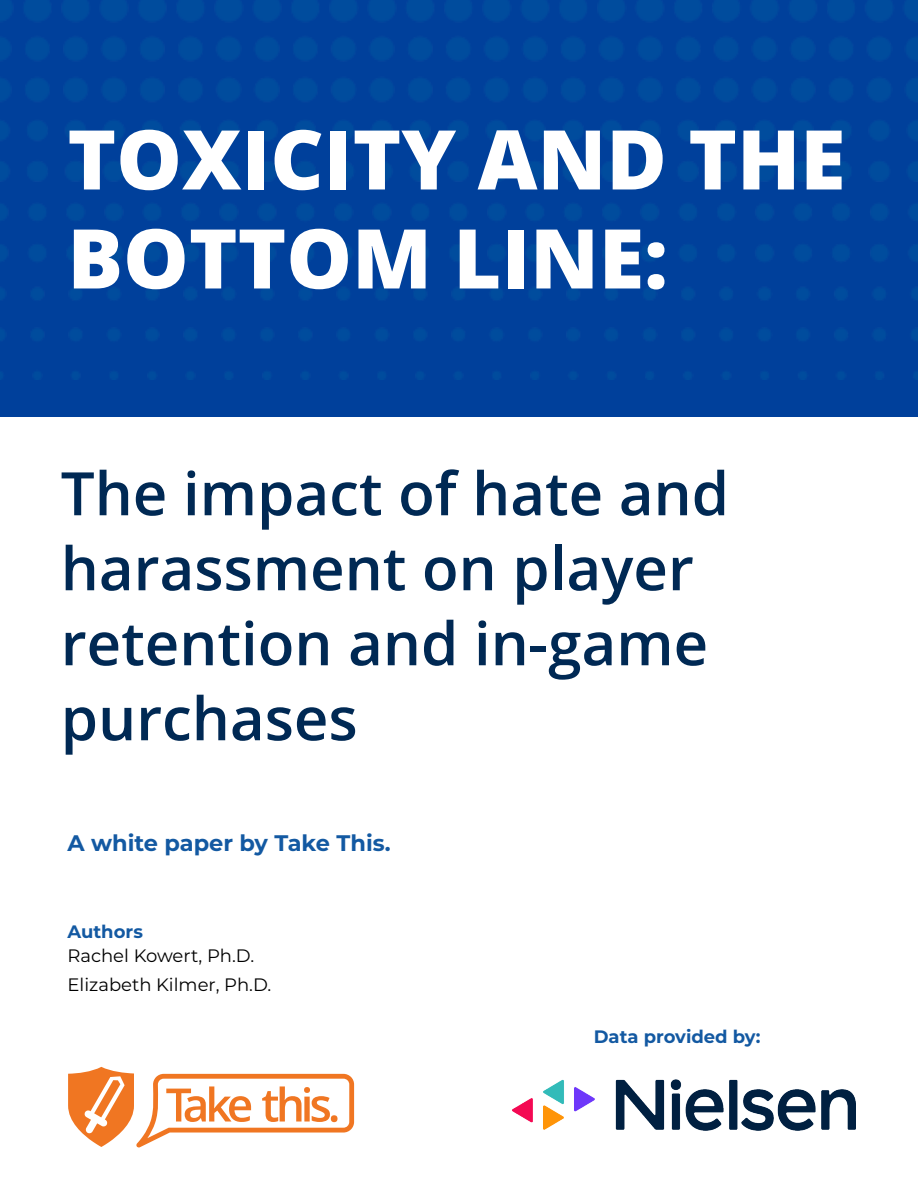
<style>
.page{position:relative;width:918px;height:1188px;background:#fff}
.page>*{position:absolute;margin:0;border:0;box-sizing:border-box;transform-origin:0 0}
.Cover_-_title{font:800 82.5px/99px "Open Sans";color:#fff}
.Cover_-_title-2{font:600 60px/75px "Open Sans";color:#002954}
.Subtitle{font:700 22.5px "Montserrat";color:#1359a2}
.Subtitle-2{font:18px "Montserrat";color:#000}
.Subtitle-3{font:700 18px "Montserrat";color:#1359a2}
</style>
<div class="page">
<svg style="left:68px;top:1067px;width:286px;height:81px"></svg>
<img style="left:512px;top:1080px;width:344px;height:50px">
<div style="left:0;top:0;width:918px;height:417px;background:#00409b"></div>
<img style="left:0;top:0;width:918px;height:380px">
<p class="Cover_-_title" style="left:68px;top:106px;width:780px">TOXICITY AND THE<br>BOTTOM LINE:</p>
<p class="Cover_-_title-2" style="left:61px;top:455px;width:670px">The impact of hate and harassment on player retention and in-game purchases</p>
<p class="Subtitle" style="left:68px;top:827px;width:325px">A white paper by Take This.</p>
<p class="Subtitle-3" style="left:68px;top:918px;width:77px">Authors</p>
<p class="Subtitle-2" style="left:68px;top:944px;width:188px">Rachel Kowert, Ph.D.</p>
<p class="Subtitle-2" style="left:68px;top:972px;width:205px">Elizabeth Kilmer, Ph.D.</p>
<p class="Subtitle-3" style="left:594px;top:1024px;width:168px">Data provided by:</p>
</div>
